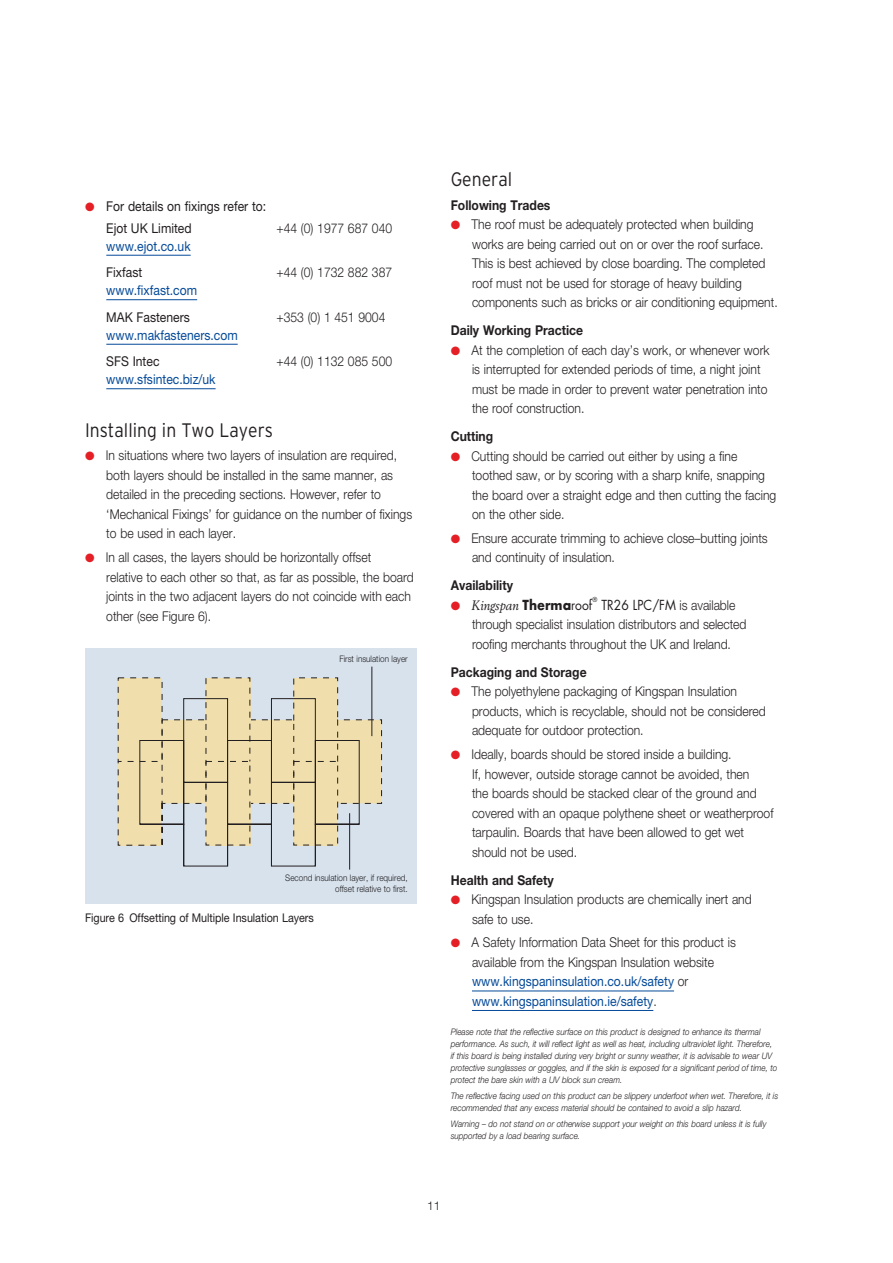
<style>
.page{position:relative;width:893px;height:1263px;background:#fff}
.page>*{position:absolute;margin:0;border:0;box-sizing:border-box;transform-origin:0 0}
.t1{font:300 19.5px "Interstate";color:#231f20;scale:.9 1}
.t2{font:300 13.5px/19.5px "Helvetica Neue";color:#231f20;scale:.9 1}
.t3{font:700 13.5px "Helvetica Neue";color:#231f20;scale:.9 1}
.t4{font:13.5px/22.2px "Helvetica Neue";color:#231f20;scale:.9 1}
.t5{font:13.5px "Helvetica Neue";color:#054a99;scale:.9 1}
.t6{font:italic 13.5px "Berling";color:#231f20;scale:.9 1}
.t7{font:12px "Helvetica Neue";letter-spacing:-.005em;color:#231f20;scale:.9 1}
.t8{font:300 12px "Helvetica Neue";color:#231f20}
.t9{font:italic 300 9px/12px "Helvetica Neue";color:#231f20;scale:.9 1}
.t10{font:300 9px/10.5px "Helvetica Neue";color:#231f20;text-align:right;scale:.9 1}
.t11{font:6.75px "Futura";color:#231f20;scale:.9 1}
.s1{color:#e41f25}
.s2{font-family:"Futura";font-weight:700;font-style:normal}
.s3{font-family:"Futura";font-style:normal}
.s4{font-family:"Futura";font-weight:400}
.s5{font-weight:400;color:#054a99}
</style>
<div class="page">
<hr style="left:472px;top:990px;width:202px;height:1px;background:#054a99">
<hr style="left:472px;top:1010px;width:181px;height:1px;background:#054a99">
<div style="left:85px;top:648px;width:332px;height:256px;background:#d7e2ed"></div>
<svg style="left:117px;top:677px;width:265px;height:190px"></svg>
<hr style="left:372px;top:667px;width:1px;height:69px;background:#231f20">
<hr style="left:349px;top:813px;width:1px;height:57px;background:#231f20">
<hr style="left:106px;top:255px;width:85px;height:1px;background:#054a99">
<hr style="left:106px;top:299px;width:91px;height:1px;background:#054a99">
<hr style="left:106px;top:344px;width:132px;height:1px;background:#054a99">
<hr style="left:106px;top:388px;width:110px;height:1px;background:#054a99">
<p class="t4" style="left:106px;top:194px;width:179px;text-indent:-21px"><span class="s1">●</span> For details on fixings refer to:<br>Ejot UK Limited</p>
<p class="t2" style="left:276px;top:218px;width:130px">+44 (0) 1977 687 040</p>
<p class="t5" style="left:106px;top:238px;width:95px">www.ejot.co.uk</p>
<p class="t4" style="left:106px;top:261px;width:41px">Fixfast</p>
<p class="t2" style="left:276px;top:262px;width:130px">+44 (0) 1732 882 387</p>
<p class="t5" style="left:106px;top:282px;width:102px">www.fixfast.com</p>
<p class="t4" style="left:106px;top:306px;width:94px">MAK Fasteners</p>
<p class="t2" style="left:276px;top:307px;width:123px">+353 (0) 1 451 9004</p>
<p class="t5" style="left:106px;top:327px;width:147px">www.makfasteners.com</p>
<p class="t4" style="left:106px;top:350px;width:61px">SFS Intec</p>
<p class="t2" style="left:276px;top:351px;width:130px">+44 (0) 1132 085 500</p>
<p class="t5" style="left:106px;top:371px;width:123px">www.sfsintec.biz/uk</p>
<h1 class="t1" style="left:85px;top:419px;width:210px">Installing in Two Layers</h1>
<p class="t2" style="left:106px;top:446px;width:341px;text-indent:-21px"><span class="s1">●</span> In situations where two layers of insulation are required, both layers should be installed in the same manner, as detailed in the preceding sections. However, refer to ‘Mechanical Fixings’ for guidance on the number of fixings to be used in each layer.</p>
<p class="t2" style="left:106px;top:547px;width:343px;text-indent:-21px"><span class="s1">●</span> In all cases, the layers should be horizontally offset<br>relative to each other so that, as far as possible, the board joints in the two adjacent layers do not coincide with each other (see Figure 6).</p>
<p class="t10" style="left:339px;top:653px;width:78px">First insulation layer</p>
<p class="t10" style="left:285px;top:872px;width:138px">Second insulation layer, if required, offset relative to first.</p>
<p class="t7" style="left:85px;top:910px;width:256px">Figure 6 Offsetting of Multiple Insulation Layers</p>
<h1 class="t1" style="left:451px;top:168px;width:70px">General</h1>
<p class="t3" style="left:451px;top:196px;width:112px">Following Trades</p>
<p class="t2" style="left:472px;top:214px;width:341px;text-indent:-21px"><span class="s1">●</span> The roof must be adequately protected when building works are being carried out on or over the roof surface.<br>This is best achieved by close boarding. The completed roof must not be used for storage of heavy building components such as bricks or air conditioning equipment.</p>
<p class="t3" style="left:451px;top:322px;width:149px">Daily Working Practice</p>
<p class="t2" style="left:472px;top:340px;width:332px;text-indent:-21px"><span class="s1">●</span> At the completion of each day’s work, or whenever work is interrupted for extended periods of time, a night joint must be made in order to prevent water penetration into the roof construction.</p>
<p class="t3" style="left:451px;top:428px;width:49px">Cutting</p>
<p class="t2" style="left:472px;top:446px;width:340px;text-indent:-21px"><span class="s1">●</span> Cutting should be carried out either by using a fine toothed saw, or by scoring with a sharp knife, snapping the board over a straight edge and then cutting the facing on the other side.</p>
<p class="t2" style="left:472px;top:528px;width:330px;text-indent:-21px"><span class="s1">●</span> Ensure accurate trimming to achieve close–butting joints and continuity of insulation.</p>
<p class="t3" style="left:451px;top:577px;width:71px">Availability</p>
<p class="t6" style="left:451px;top:597px;width:159px"><span class="s1">●</span> Kingspan <span class="s2">Therma</span><span class="s3">roof</span></p>
<p class="t11" style="left:593px;top:595px;width:7px">®</p>
<p class="t2" style="left:472px;top:595px;width:307px;text-indent:130px"><span class="s4">TR26 LPC/FM</span> is available through specialist insulation distributors and selected roofing merchants throughout the UK and Ireland.</p>
<p class="t3" style="left:451px;top:664px;width:153px">Packaging and Storage</p>
<p class="t2" style="left:472px;top:681px;width:328px;text-indent:-21px"><span class="s1">●</span> The polyethylene packaging of Kingspan Insulation products, which is recyclable, should not be considered adequate for outdoor protection.</p>
<p class="t2" style="left:472px;top:744px;width:337px;text-indent:-21px"><span class="s1">●</span> Ideally, boards should be stored inside a building.<br>If, however, outside storage cannot be avoided, then<br>the boards should be stacked clear of the ground and covered with an opaque polythene sheet or weatherproof tarpaulin. Boards that have been allowed to get wet should not be used.</p>
<p class="t3" style="left:451px;top:871px;width:116px">Health and Safety</p>
<p class="t2" style="left:472px;top:889px;width:312px;text-indent:-21px"><span class="s1">●</span> Kingspan Insulation products are chemically inert and safe to use.</p>
<p class="t2" style="left:472px;top:932px;width:295px;text-indent:-21px"><span class="s1">●</span> A Safety Information Data Sheet for this product is available from the Kingspan Insulation website <span class="s5">www.kingspaninsulation.co.uk/safety</span> or <span class="s5">www.kingspaninsulation.ie/safety</span>.</p>
<p class="t9" style="left:451px;top:1025px;width:364px">Please note that the reflective surface on this product is designed to enhance its thermal performance. As such, it will reflect light as well as heat, including ultraviolet light. Therefore, if this board is being installed during very bright or sunny weather, it is advisable to wear UV protective sunglasses or goggles, and if the skin is exposed for a significant period of time, to protect the bare skin with a UV block sun cream.</p>
<p class="t9" style="left:451px;top:1090px;width:365px">The reflective facing used on this product can be slippery underfoot when wet. Therefore, it is recommended that any excess material should be contained to avoid a slip hazard.</p>
<p class="t9" style="left:451px;top:1118px;width:352px">Warning – do not stand on or otherwise support your weight on this board unless it is fully supported by a load bearing surface.</p>
<p class="t8" style="left:427px;top:1198px;width:15px">11</p>
</div>
